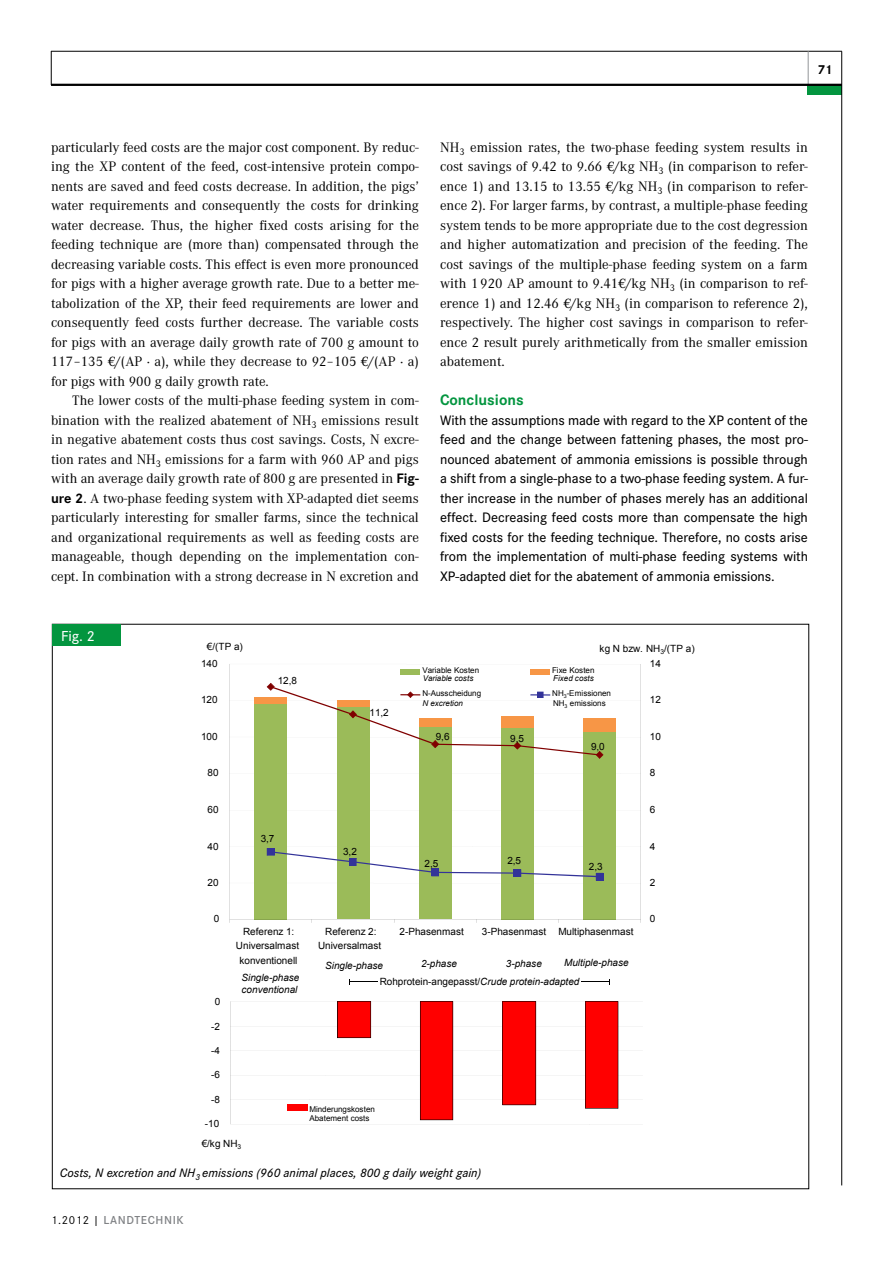
<style>
.page{position:relative;width:893px;height:1263px;background:#fff}
.page>*{position:absolute;margin:0;border:0;box-sizing:border-box;transform-origin:0 0}
.t1{font:700 15.75px "Corporate S";color:#03953f}
.t2{font:500 15px "Corporate S";color:#fff}
.t3{font:14.25px/19.5px "Corporate A";color:#000;text-align:justify}
.t4{font:500 14.25px/19.5px "Corporate S";letter-spacing:-.005em;color:#000;text-align:justify}
.t5{font:700 13.5px "Corporate S";color:#000}
.t6{font:italic 500 12.75px "Corporate S";color:#000}
.t7{font:600 12px "Corporate S";letter-spacing:.05em;color:#808285}
.t8{font:9.9px/14.2px "Arial";color:#000;text-align:center}
.t9{font:italic 9.9px/12px "Arial";color:#000}
.t10{font:8.1px/9.6px "Arial";letter-spacing:-.005em;color:#000}
.t11{font:italic 8.1px "Arial";color:#000}
.s1{font-family:"Corporate S";font-weight:700}
.s2{font-style:normal}
.s3{font-weight:400;color:#000}
</style>
<div class="page">
<hr style="left:51px;top:51px;width:1px;height:34px;background:#000">
<hr style="left:51px;top:51px;width:791px;height:1px;background:#000">
<hr style="left:808px;top:51px;width:1px;height:34px;background:#939598">
<div style="left:808px;top:85px;width:34px;height:10px;background:#03953f"></div>
<hr style="left:841px;top:51px;width:1px;height:1134px;background:#000">
<hr style="left:51px;top:84px;width:791px;height:2px;background:#000">
<div style="left:53px;top:624px;width:68px;height:22px;background:#03953f"></div>
<svg style="left:254px;top:664px;width:387px;height:255px"></svg>
<hr style="left:641px;top:664px;width:1px;height:255px;background:#000">
<svg style="left:254px;top:846px;width:387px;height:38px"></svg>
<div style="left:400px;top:669px;width:20px;height:5px;background:#9bbb59"></div>
<div style="left:530px;top:669px;width:19px;height:5px;background:#f79646"></div>
<svg style="left:254px;top:683px;width:387px;height:76px"></svg>
<svg style="left:230px;top:1001px;width:389px;height:124px"></svg>
<hr style="left:230px;top:1001px;width:1px;height:123px;background:#000">
<svg style="left:349px;top:979px;width:29px;height:6px"></svg>
<svg style="left:581px;top:979px;width:29px;height:6px"></svg>
<div style="left:287px;top:1104px;width:21px;height:6px;background:#f00"></div>
<p class="t5" style="left:817px;top:61px;width:17px">71</p>
<p class="t3" style="left:51px;top:138px;width:369px">particularly feed costs are the major cost component. By reduc&shy;ing the XP content of the feed, cost-intensive protein compo&shy;nents are saved and feed costs decrease. In addition, the pigs’ water requirements and consequently the costs for drinking water decrease. Thus, the higher fixed costs arising for the feeding technique are (more than) compensated through the decreasing variable costs. This effect is even more pronounced for pigs with a higher average growth rate. Due to a better me&shy;tabolization of the XP, their feed requirements are lower and consequently feed costs further decrease. The variable costs for pigs with an average daily growth rate of 700 g amount to 117–135 €/(AP · a), while they decrease to 92–105 €/(AP · a) for pigs with 900 g daily growth rate.</p>
<p class="t3" style="left:51px;top:391px;width:369px;text-indent:21px">The lower costs of the multi-phase feeding system in com&shy;bination with the realized abatement of NH<sub>3</sub> emissions result in negative abatement costs thus cost savings. Costs, N excre&shy;tion rates and NH<sub>3</sub> emissions for a farm with 960 AP and pigs with an average daily growth rate of 800 g are presented in <span class="s1">Fig&shy;ure 2</span>. A two-phase feeding system with XP-adapted diet seems particularly interesting for smaller farms, since the technical and organizational requirements as well as feeding costs are manageable, though depending on the implementation con&shy;cept. In combination with a strong decrease in N excretion and</p>
<p class="t2" style="left:61px;top:627px;width:35px">Fig. 2</p>
<p class="t8" style="left:207px;top:639px;width:37px">€/(TP a)</p>
<p class="t3" style="left:440px;top:138px;width:369px">NH<sub>3</sub> emission rates, the two-phase feeding system results in cost savings of 9.42 to 9.66 €/kg NH<sub>3</sub> (in comparison to refer&shy;ence 1) and 13.15 to 13.55 €/kg NH<sub>3</sub> (in comparison to refer&shy;ence 2). For larger farms, by contrast, a multiple-phase feeding system tends to be more appropriate due to the cost degression and higher automatization and precision of the feeding. The cost savings of the multiple-phase feeding system on a farm with 1920 AP amount to 9.41€/kg NH<sub>3</sub> (in comparison to ref&shy;erence 1) and 12.46 €/kg NH<sub>3</sub> (in comparison to reference 2), respectively. The higher cost savings in comparison to refer&shy;ence 2 result purely arithmetically from the smaller emission abatement.</p>
<p class="t1" style="left:440px;top:391px;width:85px">Conclusions</p>
<p class="t4" style="left:440px;top:410px;width:369px">With the assumptions made with regard to the XP content of the feed and the change between fattening phases, the most pro&shy;nounced abatement of ammonia emissions is possible through a shift from a single-phase to a two-phase feeding system. A fur&shy;ther increase in the number of phases merely has an additional effect. Decreasing feed costs more than compensate the high fixed costs for the feeding technique. Therefore, no costs arise from the implementation of multi-phase feeding systems with XP-adapted diet for the abatement of ammonia emissions.</p>
<p class="t8" style="left:600px;top:641px;width:97px">kg N bzw. NH<sub>3</sub>/(TP a)</p>
<p class="t8" style="left:201px;top:657px;width:18px">140</p>
<p class="t8" style="left:201px;top:693px;width:18px">120</p>
<p class="t8" style="left:201px;top:730px;width:18px">100</p>
<p class="t8" style="left:208px;top:766px;width:13px">80</p>
<p class="t8" style="left:208px;top:803px;width:13px">60</p>
<p class="t8" style="left:208px;top:839px;width:13px">40</p>
<p class="t8" style="left:208px;top:876px;width:13px">20</p>
<p class="t8" style="left:214px;top:912px;width:7px">0</p>
<p class="t8" style="left:215px;top:994px;width:7px">0</p>
<p class="t8" style="left:211px;top:1019px;width:10px">-2</p>
<p class="t8" style="left:211px;top:1043px;width:10px">-4</p>
<p class="t8" style="left:211px;top:1068px;width:10px">-6</p>
<p class="t8" style="left:211px;top:1092px;width:10px">-8</p>
<p class="t8" style="left:205px;top:1117px;width:16px">-10</p>
<p class="t8" style="left:278px;top:673px;width:21px">12,8</p>
<p class="t8" style="left:261px;top:831px;width:15px">3,7</p>
<p class="t8" style="left:369px;top:706px;width:21px">11,2</p>
<p class="t10" style="left:422px;top:666px;width:58px">Variable Kosten</p>
<p class="t10" style="left:552px;top:666px;width:44px">Fixe Kosten</p>
<p class="t10" style="left:422px;top:688px;width:60px">N-Ausscheidung</p>
<p class="t11" style="left:422px;top:697px;width:42px">N excretion</p>
<p class="t11" style="left:423px;top:673px;width:52px">Variable costs</p>
<p class="t11" style="left:553px;top:673px;width:42px">Fixed costs</p>
<p class="t10" style="left:553px;top:698px;width:54px">NH<sub>3</sub> emissions</p>
<p class="t10" style="left:552px;top:689px;width:60px">NH<sub>3</sub>-Emissionen</p>
<p class="t8" style="left:436px;top:730px;width:15px">9,6</p>
<p class="t8" style="left:510px;top:731px;width:15px">9,5</p>
<p class="t8" style="left:591px;top:739px;width:15px">9,0</p>
<p class="t8" style="left:343px;top:845px;width:15px">3,2</p>
<p class="t8" style="left:424px;top:856px;width:15px">2,5</p>
<p class="t8" style="left:507px;top:854px;width:15px">2,5</p>
<p class="t8" style="left:589px;top:860px;width:15px">2,3</p>
<p class="t8" style="left:236px;top:925px;width:65px">Referenz 1:<br>Universalmast konventionell</p>
<p class="t8" style="left:318px;top:925px;width:65px">Referenz 2:<br>Universalmast</p>
<p class="t8" style="left:400px;top:925px;width:66px">2-Phasenmast</p>
<p class="t8" style="left:482px;top:925px;width:153px">3-Phasenmast Multiphasenmast</p>
<p class="t9" style="left:380px;top:954px;width:250px;line-height:18.6px;text-indent:185px">Multiple-phase<br><span class="s2">Rohprotein-angepasst/</span>Crude protein-adapted</p>
<p class="t9" style="left:325px;top:959px;width:59px">Single-phase</p>
<p class="t9" style="left:421px;top:958px;width:37px">2-phase</p>
<p class="t9" style="left:506px;top:958px;width:37px">3-phase</p>
<p class="t9" style="left:242px;top:971px;width:59px">Single-phase conventional</p>
<p class="t10" style="left:309px;top:1104px;width:67px">Minderungskosten<br>Abatement costs</p>
<p class="t8" style="left:202px;top:1136px;width:41px">€/kg NH<sub>3</sub></p>
<p class="t6" style="left:60px;top:1166px;width:423px">Costs, N excretion and NH<sub>3</sub> emissions (960 animal places, 800 g daily weight gain)</p>
<p class="t7" style="left:51px;top:1213px;width:134px"><span class="s3">1.2012 |</span> LANDTECHNIK</p>
<p class="t8" style="left:650px;top:657px;width:13px">14</p>
<p class="t8" style="left:650px;top:693px;width:13px">12</p>
<p class="t8" style="left:650px;top:730px;width:13px">10</p>
<p class="t8" style="left:650px;top:766px;width:7px">8</p>
<p class="t8" style="left:650px;top:803px;width:7px">6</p>
<p class="t8" style="left:650px;top:839px;width:7px">4</p>
<p class="t8" style="left:650px;top:876px;width:7px">2</p>
<p class="t8" style="left:650px;top:912px;width:7px">0</p>
</div>
